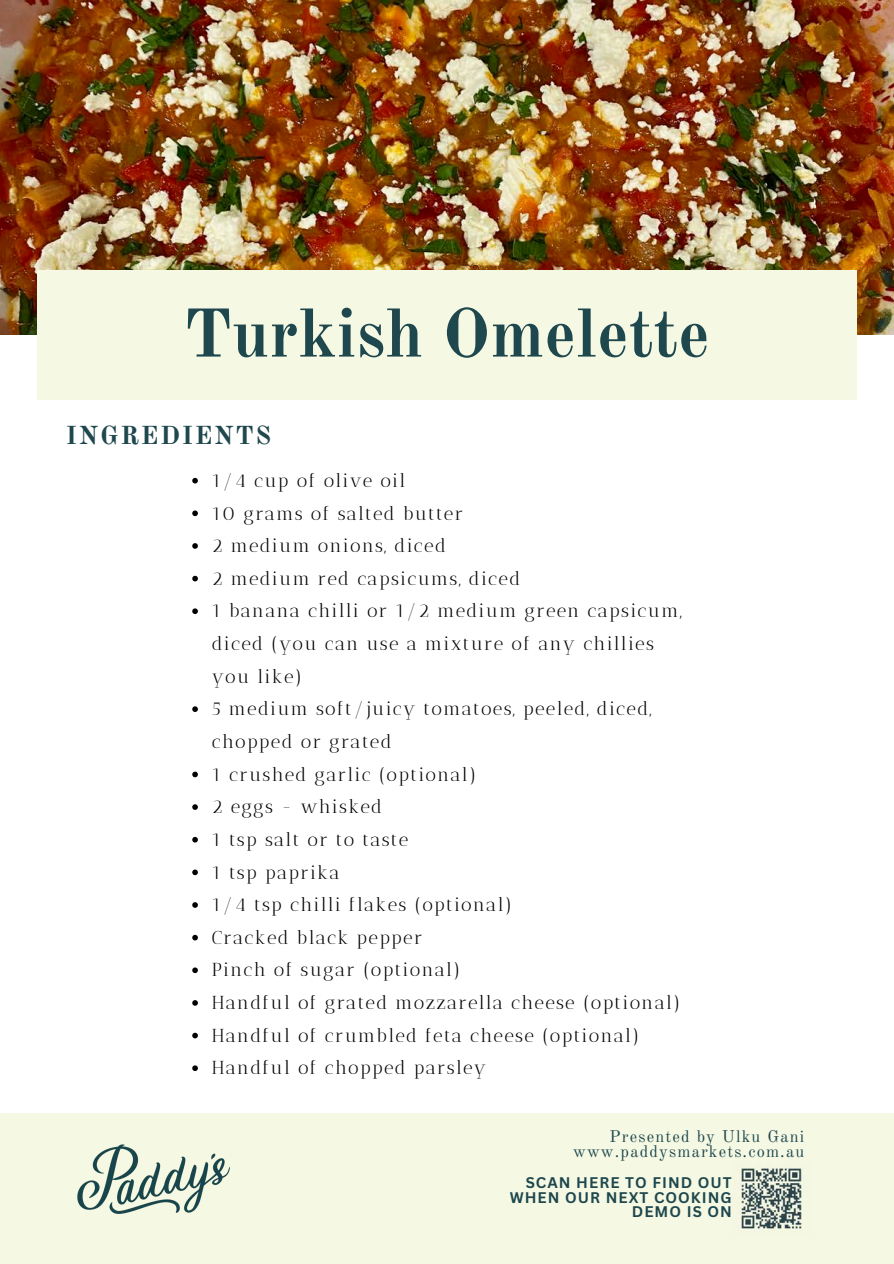
<style>
.page{position:relative;width:894px;height:1264px;background:#fff}
.page>*{position:absolute;margin:0;border:0;box-sizing:border-box;transform-origin:0 0}
.t1{font:700 67.5px "Old Standard";color:#1e474e}
.t2{font:700 25.5px "Old Standard";letter-spacing:.07em;color:#1e474e}
.t3{font:18.75px/32.7px "Antic Didone";letter-spacing:.07em;color:#000}
.t4{font:16.5px "Old Standard";letter-spacing:.07em;color:#1e474e}
.t5{font:700 15px/14.7px "Canva Sans";letter-spacing:.07em;color:#1e474e;text-align:right}
</style>
<div class="page">
<div style="left:0;top:1113px;width:893px;height:150px;background:#f5f8e3"></div>
<img style="left:738px;top:1168px;width:64px;height:63px">
<img style="left:77px;top:1144px;width:152px;height:70px">
<img style="left:0;top:0;width:893px;height:334px">
<div style="left:37px;top:270px;width:819px;height:129px;background:#f5f8e3"></div>
<svg style="left:192px;top:478px;width:6px;height:5px"></svg>
<svg style="left:192px;top:510px;width:6px;height:6px"></svg>
<svg style="left:192px;top:543px;width:6px;height:6px"></svg>
<svg style="left:192px;top:576px;width:6px;height:5px"></svg>
<svg style="left:192px;top:608px;width:6px;height:6px"></svg>
<svg style="left:192px;top:706px;width:6px;height:6px"></svg>
<svg style="left:192px;top:771px;width:6px;height:6px"></svg>
<svg style="left:192px;top:804px;width:6px;height:6px"></svg>
<svg style="left:192px;top:837px;width:6px;height:5px"></svg>
<svg style="left:192px;top:869px;width:6px;height:6px"></svg>
<svg style="left:192px;top:902px;width:6px;height:5px"></svg>
<svg style="left:192px;top:934px;width:6px;height:6px"></svg>
<svg style="left:192px;top:967px;width:6px;height:6px"></svg>
<svg style="left:192px;top:1000px;width:6px;height:5px"></svg>
<svg style="left:192px;top:1032px;width:6px;height:6px"></svg>
<svg style="left:192px;top:1065px;width:6px;height:6px"></svg>
<p class="t1" style="left:184px;top:292px;width:527px">Turkish Omelette</p>
<p class="t2" style="left:66px;top:419px;width:207px">INGREDIENTS</p>
<p class="t3" style="left:212px;top:464px;width:195px">1/4 cup of olive oil</p>
<p class="t3" style="left:212px;top:496px;width:253px">10 grams of salted butter</p>
<p class="t3" style="left:212px;top:529px;width:235px">2 medium onions, diced</p>
<p class="t3" style="left:212px;top:562px;width:310px">2 medium red capsicums, diced</p>
<p class="t3" style="left:212px;top:594px;width:471px">1 banana chilli or 1/2 medium green capsicum, diced (you can use a mixture of any chillies you like)</p>
<p class="t3" style="left:212px;top:692px;width:441px">5 medium soft/juicy tomatoes, peeled, diced, chopped or grated</p>
<p class="t3" style="left:212px;top:757px;width:266px">1 crushed garlic (optional)</p>
<p class="t3" style="left:212px;top:790px;width:172px">2 eggs - whisked</p>
<p class="t3" style="left:212px;top:823px;width:198px">1 tsp salt or to taste</p>
<p class="t3" style="left:212px;top:855px;width:129px">1 tsp paprika</p>
<p class="t3" style="left:212px;top:888px;width:302px">1/4 tsp chilli flakes (optional)</p>
<p class="t3" style="left:212px;top:921px;width:212px">Cracked black pepper</p>
<p class="t3" style="left:212px;top:953px;width:250px">Pinch of sugar (optional)</p>
<p class="t3" style="left:212px;top:986px;width:470px">Handful of grated mozzarella cheese (optional)</p>
<p class="t3" style="left:212px;top:1018px;width:429px">Handful of crumbled feta cheese (optional)</p>
<p class="t3" style="left:212px;top:1051px;width:276px">Handful of chopped parsley</p>
<h4 class="t4" style="left:609px;top:1125px;width:196px">Presented by Ulku Gani</h4>
<p class="t4" style="left:573px;top:1141px;width:233px">www.paddysmarkets.com.au</p>
<p class="t5" style="left:509px;top:1174px;width:224px">SCAN HERE TO FIND OUT<br>WHEN OUR NEXT COOKING<br>DEMO IS ON</p>
</div>
